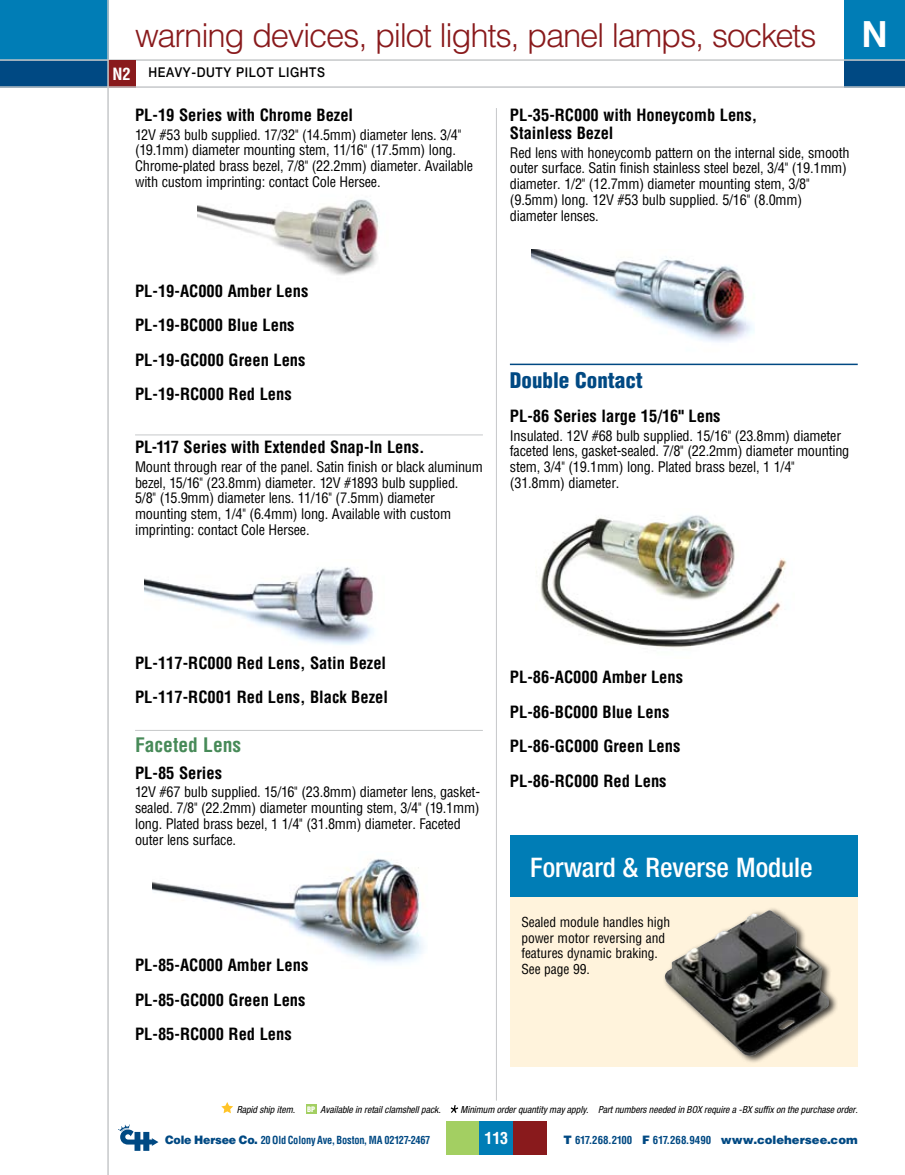
<style>
.page{position:relative;width:905px;height:1175px;background:#fff}
.page>*{position:absolute;margin:0;border:0;box-sizing:border-box;transform-origin:0 0}
.t1{font:700 36px "Helvetica";color:#fff}
.t2{font:300 33px "Helvetica";letter-spacing:-.04em;color:#891a1c}
.t3{font:500 condensed 27px "Helvetica Neue";color:#fff}
.t4{font:900 condensed 21px "Helvetica";color:#004983}
.t5{font:700 condensed 19.5px "Helvetica";color:#478a58}
.t6{font:700 condensed 16.5px/34.5px "Helvetica";color:#000}
.t7{font:700 condensed 16.5px "Helvetica";color:#fff}
.t8{font:700 condensed 16.2px "Helvetica";color:#fff}
.t9{font:condensed 14.25px/15.8px "Helvetica";letter-spacing:-.015em;color:#000}
.t10{font:condensed 13.5px/15.8px "Helvetica";letter-spacing:-.005em;color:#000}
.t11{font:500 13.5px "Helvetica Neue";letter-spacing:.05em;color:#000;scale:.9 1}
.t12{font:700 condensed 10.8px "Helvetica";letter-spacing:-.015em;color:#004983;scale:.95 1}
.t13{font:700 condensed 10.8px "Helvetica";letter-spacing:-.015em;color:#004983}
.t14{font:italic condensed 9.75px "Helvetica Neue";color:#000}
.s1{font-family:"Helvetica";font-weight:900;font-style:normal;font-size:7.35px;color:#fff}
.s2{font-weight:900;font-stretch:normal;font-size:11.7px}
</style>
<div class="page">
<img style="left:536px;top:515px;width:251px;height:133px">
<div style="left:0;top:0;width:108px;height:61px;background:#007db6"></div>
<div style="left:844px;top:0;width:60px;height:61px;background:#007db6"></div>
<div style="left:446px;top:1120px;width:33px;height:34px;background:#a3cf62"></div>
<div style="left:513px;top:1121px;width:34px;height:33px;background:#891a1c"></div>
<div style="left:479px;top:1121px;width:34px;height:33px;background:#007db6"></div>
<hr style="left:496px;top:108px;width:1px;height:992px;background:#c6c8ca">
<svg style="left:118px;top:1124px;width:40px;height:26px"></svg>
<div style="left:844px;top:61px;width:60px;height:27px;background:#004983"></div>
<div style="left:0;top:61px;width:108px;height:27px;background:#004983"></div>
<hr style="left:0;top:59px;width:904px;height:2px;background:#c6c8ca">
<div style="left:108px;top:61px;width:27px;height:27px;background:#891a1c"></div>
<hr style="left:107px;top:0;width:2px;height:1174px;background:#c6c8ca">
<img style="left:198px;top:199px;width:180px;height:77px">
<img style="left:145px;top:567px;width:229px;height:78px">
<img style="left:152px;top:858px;width:272px;height:106px">
<hr style="left:135px;top:434px;width:348px;height:1px;background:#c6c8ca">
<img style="left:531px;top:249px;width:223px;height:93px">
<hr style="left:510px;top:363px;width:347px;height:2px;background:#004983">
<hr style="left:135px;top:730px;width:348px;height:1px;background:#c6c8ca">
<svg style="left:221px;top:1102px;width:12px;height:11px"></svg>
<div style="left:306px;top:1104px;width:10px;height:9px;background:#a3cf62"></div>
<svg style="left:450px;top:1105px;width:8px;height:8px"></svg>
<div style="left:510px;top:896px;width:347px;height:171px;background:#fff3dc"></div>
<div style="left:510px;top:835px;width:347px;height:61px;background:#007db6"></div>
<div style="left:662px;top:906px;width:240px;height:188px;background:#000;opacity:.78"></div>
<img style="left:662px;top:910px;width:167px;height:148px">
<hr style="left:0;top:86px;width:904px;height:2px;background:#c6c8ca">
<h2 class="t2" style="left:135px;top:15px;width:683px">warning devices, pilot lights, panel lamps, sockets</h2>
<p class="t11" style="left:148px;top:64px;width:197px">HEAVY-DUTY PILOT LIGHTS</p>
<p class="t6" style="left:135px;top:98px;width:220px">PL-19 Series with Chrome Bezel</p>
<p class="t9" style="left:135px;top:126px;width:339px">12V #53 bulb supplied. 17/32" (14.5mm) diameter lens. 3/4" (19.1mm) diameter mounting stem, 11/16" (17.5mm) long.<br>Chrome-plated brass bezel, 7/8" (22.2mm) diameter. Available with custom imprinting: contact Cole Hersee.</p>
<p class="t7" style="left:112px;top:64px;width:20px">N2</p>
<p class="t6" style="left:510px;top:106px;width:249px;line-height:18px">PL-35-RC000 with Honeycomb Lens,<br>Stainless Bezel</p>
<p class="t9" style="left:510px;top:144px;width:341px">Red lens with honeycomb pattern on the internal side, smooth outer surface. Satin finish stainless steel bezel, 3/4" (19.1mm) diameter. 1/2" (12.7mm) diameter mounting stem, 3/8" (9.5mm) long. 12V #53 bulb supplied. 5/16" (8.0mm) diameter lenses.</p>
<h1 class="t1" style="left:861px;top:6px;width:27px">N</h1>
<p class="t6" style="left:135px;top:273px;width:175px">PL-19-AC000 Amber Lens<br>PL-19-BC000 Blue Lens<br>PL-19-GC000 Green Lens<br>PL-19-RC000 Red Lens</p>
<p class="t6" style="left:135px;top:430px;width:291px">PL-117 Series with Extended Snap-In Lens.</p>
<p class="t9" style="left:135px;top:458px;width:349px">Mount through rear of the panel. Satin finish or black aluminum bezel, 15/16" (23.8mm) diameter. 12V #1893 bulb supplied.<br>5/8" (15.9mm) diameter lens. 11/16" (7.5mm) diameter mounting stem, 1/4" (6.4mm) long. Available with custom imprinting: contact Cole Hersee.</p>
<h3 class="t4" style="left:510px;top:366px;width:134px">Double Contact</h3>
<p class="t6" style="left:510px;top:399px;width:212px">PL-86 Series large 15/16" Lens</p>
<p class="t9" style="left:510px;top:427px;width:341px">Insulated. 12V #68 bulb supplied. 15/16" (23.8mm) diameter faceted lens, gasket-sealed. 7/8" (22.2mm) diameter mounting stem, 3/4" (19.1mm) long. Plated brass bezel, 1 1/4" (31.8mm) diameter.</p>
<p class="t6" style="left:135px;top:645px;width:254px">PL-117-RC000 Red Lens, Satin Bezel<br>PL-117-RC001 Red Lens, Black Bezel</p>
<h3 class="t5" style="left:135px;top:732px;width:108px">Faceted Lens</h3>
<p class="t6" style="left:135px;top:755px;width:89px">PL-85 Series</p>
<p class="t9" style="left:135px;top:784px;width:346px">12V #67 bulb supplied. 15/16" (23.8mm) diameter lens, gasket&shy;sealed. 7/8" (22.2mm) diameter mounting stem, 3/4" (19.1mm) long. Plated brass bezel, 1 1/4" (31.8mm) diameter. Faceted outer lens surface.</p>
<p class="t6" style="left:135px;top:948px;width:175px">PL-85-AC000 Amber Lens<br>PL-85-GC000 Green Lens<br>PL-85-RC000 Red Lens</p>
<p class="t6" style="left:510px;top:660px;width:175px">PL-86-AC000 Amber Lens<br>PL-86-BC000 Blue Lens<br>PL-86-GC000 Green Lens<br>PL-86-RC000 Red Lens</p>
<h3 class="t3" style="left:530px;top:851px;width:284px">Forward &amp; Reverse Module</h3>
<p class="t10" style="left:521px;top:913px;width:150px">Sealed module handles high power motor reversing and features dynamic braking.<br>See page 99.</p>
<p class="t14" style="left:237px;top:1104px;width:206px">Rapid ship item. <span class="s1">BP</span> Available in retail clamshell pack.</p>
<p class="t14" style="left:460px;top:1104px;width:399px">Minimum order quantity may apply. Part numbers needed in BOX require a -BX suffix on the purchase order.</p>
<p class="t12" style="left:165px;top:1133px;width:281px"><span class="s2">Cole Hersee Co.</span> 20 Old Colony Ave, Boston, MA 02127-2467</p>
<p class="t8" style="left:484px;top:1127px;width:25px">113</p>
<p class="t13" style="left:563px;top:1133px;width:296px"><span class="s2">T</span> 617.268.2100 <span class="s2">F</span> 617.268.9490 <span class="s2">www.colehersee.com</span></p>
</div>
